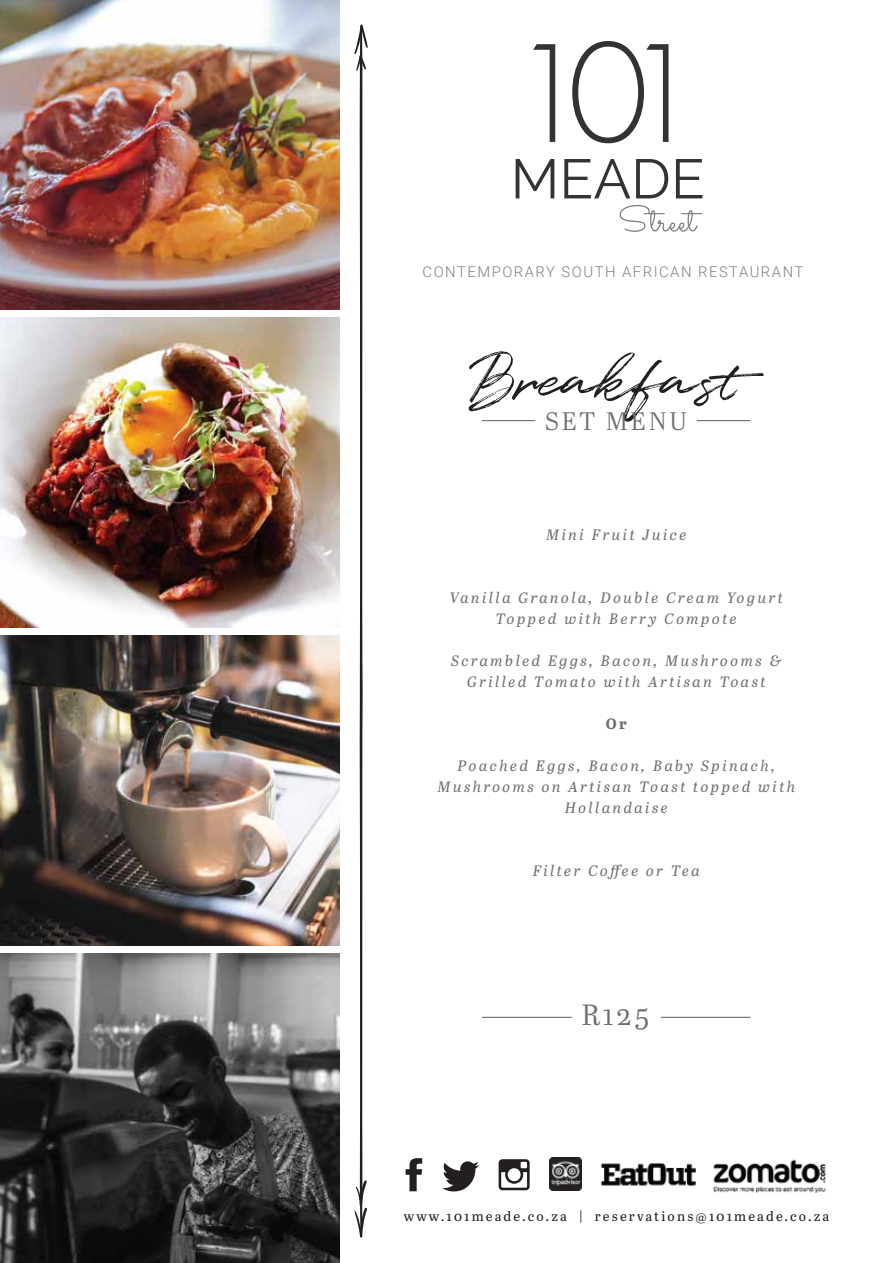
<style>
.page{position:relative;width:893px;height:1263px;background:#fff}
.page>*{position:absolute;margin:0;border:0;box-sizing:border-box;transform-origin:0 0}
.t1{font:62.4px "Quentin";color:#231f20}
.t2{font:29.25px "Abril Text Lt";color:#6d6e71}
.t3{font:25.2px "Abril Text Lt";letter-spacing:.1em;color:#6d6e71}
.t4{font:italic 15px/21px "Abril Text";letter-spacing:.16em;color:#6d6e71;text-align:center}
.t5{font:700 15px "Abril Text";color:#6d6e71}
.t6{font:300 14.85px "Roboto";letter-spacing:.1em;color:#818181}
.t7{font:13.5px "Abril Text";letter-spacing:.16em;color:#231f20}
</style>
<div class="page">
<hr style="left:482px;top:420px;width:53px;height:1px;background:#6d6e71">
<hr style="left:697px;top:420px;width:53px;height:1px;background:#6d6e71">
<hr style="left:482px;top:1017px;width:90px;height:1px;background:#6d6e71">
<hr style="left:661px;top:1017px;width:90px;height:1px;background:#6d6e71">
<svg style="left:533px;top:44px;width:22px;height:98px"></svg>
<svg style="left:572px;top:41px;width:96px;height:102px"></svg>
<svg style="left:516px;top:159px;width:38px;height:39px"></svg>
<svg style="left:564px;top:159px;width:66px;height:39px"></svg>
<svg style="left:636px;top:159px;width:32px;height:39px"></svg>
<svg style="left:676px;top:159px;width:26px;height:39px"></svg>
<svg style="left:620px;top:205px;width:82px;height:27px"></svg>
<svg style="left:354px;top:24px;width:14px;height:1214px"></svg>
<svg style="left:406px;top:1158px;width:16px;height:33px"></svg>
<svg style="left:442px;top:1161px;width:37px;height:30px"></svg>
<svg style="left:499px;top:1159px;width:31px;height:31px"></svg>
<img style="left:549px;top:1158px;width:32px;height:32px">
<img style="left:600px;top:1162px;width:96px;height:24px">
<img style="left:713px;top:1159px;width:113px;height:34px">
<img style="left:0;top:0;width:340px;height:309px">
<img style="left:0;top:318px;width:340px;height:309px">
<img style="left:0;top:636px;width:340px;height:309px">
<img style="left:0;top:954px;width:340px;height:309px">
<p class="t6" style="left:423px;top:262px;width:382px">CONTEMPORARY SOUTH AFRICAN RESTAURANT</p>
<h1 class="t1" style="left:469px;top:338px;width:308px">Breakfast</h1>
<h3 class="t3" style="left:545px;top:402px;width:144px">SET MENU</h3>
<p class="t4" style="left:546px;top:524px;width:142px">Mini Fruit Juice</p>
<p class="t4" style="left:450px;top:587px;width:335px">Vanilla Granola, Double Cream Yogurt<br>Topped with Berry Compote</p>
<p class="t4" style="left:451px;top:650px;width:332px">Scrambled Eggs, Bacon, Mushrooms &amp;<br>Grilled Tomato with Artisan Toast</p>
<p class="t5" style="left:606px;top:713px;width:23px">Or</p>
<p class="t4" style="left:437px;top:755px;width:359px">Poached Eggs, Bacon, Baby Spinach,<br>Mushrooms on Artisan Toast topped with<br>Hollandaise</p>
<p class="t4" style="left:533px;top:860px;width:169px">Filter Coffee or Tea</p>
<h2 class="t2" style="left:581px;top:994px;width:70px">R125</h2>
<p class="t7" style="left:404px;top:1206px;width:427px">www.101meade.co.za | reservations@101meade.co.za</p>
</div>
